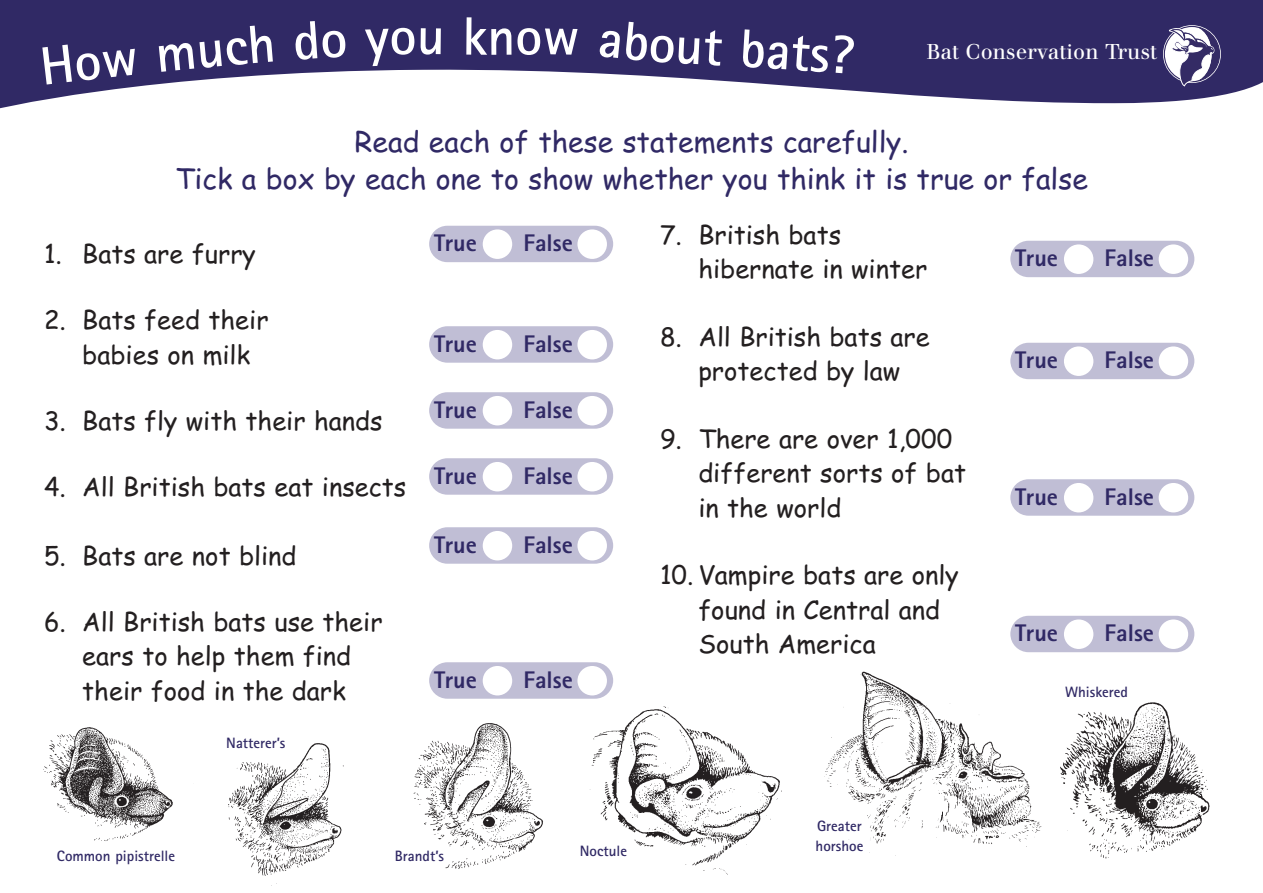
<style>
.page{position:relative;width:1263px;height:893px;background:#fff}
.page>*{position:absolute;margin:0;border:0;box-sizing:border-box;transform-origin:0 0}
.t1{font:700 54px "Rotis Sans Serif";color:#fff}
.t2{font:28.5px/37.3px "Comic Sans MS";color:#302965;text-align:center}
.t3{font:25.5px/34.5px "Comic Sans MS";color:#231f20}
.t4{font:800 24px "Rotis Sans Serif";color:#302965}
.t5{font:21px "Walbaum";color:#fff}
.t6{font:700 15px/19.5px "Rotis Sans Serif";color:#302965}
</style>
<div class="page">
<div style="left:1010px;top:616px;width:184px;height:36px;background:#c0bed5;border-radius:18px"></div>
<div style="left:1064px;top:619px;width:29px;height:30px;background:#fff;border-radius:15px"></div>
<div style="left:1159px;top:619px;width:29px;height:30px;background:#fff;border-radius:15px"></div>
<div style="left:1010px;top:479px;width:184px;height:37px;background:#c0bed5;border-radius:18px"></div>
<div style="left:1064px;top:483px;width:29px;height:29px;background:#fff;border-radius:15px"></div>
<div style="left:1159px;top:483px;width:29px;height:29px;background:#fff;border-radius:15px"></div>
<div style="left:1010px;top:343px;width:184px;height:36px;background:#c0bed5;border-radius:18px"></div>
<div style="left:1064px;top:346px;width:29px;height:30px;background:#fff;border-radius:15px"></div>
<div style="left:1159px;top:346px;width:29px;height:30px;background:#fff;border-radius:15px"></div>
<div style="left:1010px;top:241px;width:184px;height:36px;background:#c0bed5;border-radius:18px"></div>
<div style="left:1064px;top:244px;width:29px;height:30px;background:#fff;border-radius:15px"></div>
<div style="left:1159px;top:244px;width:29px;height:30px;background:#fff;border-radius:15px"></div>
<div style="left:429px;top:662px;width:184px;height:37px;background:#c0bed5;border-radius:18px"></div>
<div style="left:483px;top:666px;width:29px;height:29px;background:#fff;border-radius:15px"></div>
<div style="left:577px;top:666px;width:30px;height:29px;background:#fff;border-radius:15px"></div>
<div style="left:429px;top:527px;width:184px;height:37px;background:#c0bed5;border-radius:18px"></div>
<div style="left:483px;top:531px;width:29px;height:29px;background:#fff;border-radius:15px"></div>
<div style="left:577px;top:531px;width:30px;height:29px;background:#fff;border-radius:15px"></div>
<div style="left:429px;top:458px;width:184px;height:37px;background:#c0bed5;border-radius:18px"></div>
<div style="left:483px;top:462px;width:29px;height:29px;background:#fff;border-radius:15px"></div>
<div style="left:577px;top:462px;width:30px;height:29px;background:#fff;border-radius:15px"></div>
<div style="left:429px;top:392px;width:184px;height:37px;background:#c0bed5;border-radius:18px"></div>
<div style="left:483px;top:396px;width:29px;height:29px;background:#fff;border-radius:15px"></div>
<div style="left:577px;top:396px;width:30px;height:29px;background:#fff;border-radius:15px"></div>
<div style="left:429px;top:326px;width:184px;height:37px;background:#c0bed5;border-radius:18px"></div>
<div style="left:483px;top:330px;width:29px;height:29px;background:#fff;border-radius:15px"></div>
<div style="left:577px;top:330px;width:30px;height:29px;background:#fff;border-radius:15px"></div>
<div style="left:429px;top:226px;width:184px;height:36px;background:#c0bed5;border-radius:18px"></div>
<div style="left:483px;top:229px;width:29px;height:30px;background:#fff;border-radius:15px"></div>
<div style="left:577px;top:229px;width:30px;height:30px;background:#fff;border-radius:15px"></div>
<svg style="left:0;top:0;width:1263px;height:109px;fill:#302965"></svg>
<div style="left:1163px;top:25px;width:58px;height:58px;border:3px solid #fff;border-radius:50%"></div>
<svg style="left:1169px;top:26px;width:50px;height:60px"></svg>
<img style="left:43px;top:727px;width:130px;height:114px">
<img style="left:585px;top:695px;width:197px;height:180px">
<img style="left:228px;top:743px;width:116px;height:143px">
<img style="left:413px;top:723px;width:130px;height:146px">
<img style="left:825px;top:671px;width:217px;height:185px">
<img style="left:1060px;top:702px;width:150px;height:157px">
<div style="left:42px;top:24px;width:231px;height:61px;background:#302965"></div>
<div style="left:294px;top:21px;width:52px;height:39px;background:#302965"></div>
<div style="left:365px;top:28px;width:76px;height:38px;background:#302965"></div>
<div style="left:517px;top:28px;width:60px;height:27px;background:#302965"></div>
<div style="left:599px;top:22px;width:123px;height:44px;background:#302965"></div>
<h1 class="t1" style="left:462px;top:17px;width:55px">kn</h1>
<h1 class="t1" style="left:742px;top:29px;width:116px;rotate:4deg">bats?</h1>
<p class="t5" style="left:926px;top:44px;width:232px">Bat Conservation Trust</p>
<p class="t2" style="left:175px;top:123px;width:914px">Read each of these statements carefully.<br>Tick a box by each one to show whether you think it is true or false</p>
<p class="t3" style="left:44px;top:237px;width:213px">1. Bats are furry</p>
<p class="t3" style="left:82px;top:303px;width:188px;text-indent:-38px">2. Bats feed their babies on milk</p>
<p class="t3" style="left:44px;top:404px;width:340px">3. Bats fly with their hands</p>
<p class="t3" style="left:44px;top:470px;width:364px">4. All British bats eat insects</p>
<p class="t3" style="left:44px;top:539px;width:254px">5. Bats are not blind</p>
<p class="t3" style="left:44px;top:605px;width:340px;text-align:center">6. All British bats use their ears to help them find<br>their food in the dark</p>
<p class="t6" style="left:226px;top:734px;width:61px">Natterer’s</p>
<p class="t4" style="left:434px;top:234px;width:44px">True</p>
<p class="t4" style="left:523px;top:235px;width:51px">False</p>
<p class="t4" style="left:434px;top:335px;width:44px">True</p>
<p class="t4" style="left:523px;top:335px;width:51px">False</p>
<p class="t4" style="left:434px;top:401px;width:44px">True</p>
<p class="t4" style="left:523px;top:401px;width:51px">False</p>
<p class="t4" style="left:434px;top:467px;width:44px">True</p>
<p class="t4" style="left:523px;top:467px;width:51px">False</p>
<p class="t4" style="left:434px;top:536px;width:44px">True</p>
<p class="t4" style="left:523px;top:536px;width:51px">False</p>
<p class="t4" style="left:434px;top:671px;width:44px">True</p>
<p class="t4" style="left:523px;top:671px;width:51px">False</p>
<p class="t6" style="left:57px;top:847px;width:120px">Common pipistrelle</p>
<p class="t6" style="left:580px;top:843px;width:49px">Noctule</p>
<p class="t6" style="left:395px;top:847px;width:51px">Brandt’s</p>
<p class="t3" style="left:698px;top:218px;width:230px;text-indent:-38px">7. British bats hibernate in winter</p>
<p class="t3" style="left:660px;top:320px;width:271px;text-align:center">8. All British bats are protected by law</p>
<p class="t3" style="left:698px;top:422px;width:269px;text-indent:-38px">9. There are over 1,000 different sorts of bat in the world</p>
<p class="t3" style="left:698px;top:558px;width:262px;text-indent:-38px">10. Vampire bats are only found in Central and<br>South America</p>
<p class="t6" style="left:815px;top:818px;width:49px">Greater horshoe</p>
<p class="t4" style="left:1015px;top:249px;width:44px">True</p>
<p class="t4" style="left:1104px;top:250px;width:51px">False</p>
<p class="t4" style="left:1015px;top:351px;width:44px">True</p>
<p class="t4" style="left:1104px;top:352px;width:51px">False</p>
<p class="t4" style="left:1015px;top:488px;width:44px">True</p>
<p class="t4" style="left:1104px;top:488px;width:51px">False</p>
<p class="t4" style="left:1015px;top:624px;width:44px">True</p>
<p class="t4" style="left:1104px;top:625px;width:51px">False</p>
<p class="t6" style="left:1065px;top:683px;width:65px">Whiskered</p>
</div>
